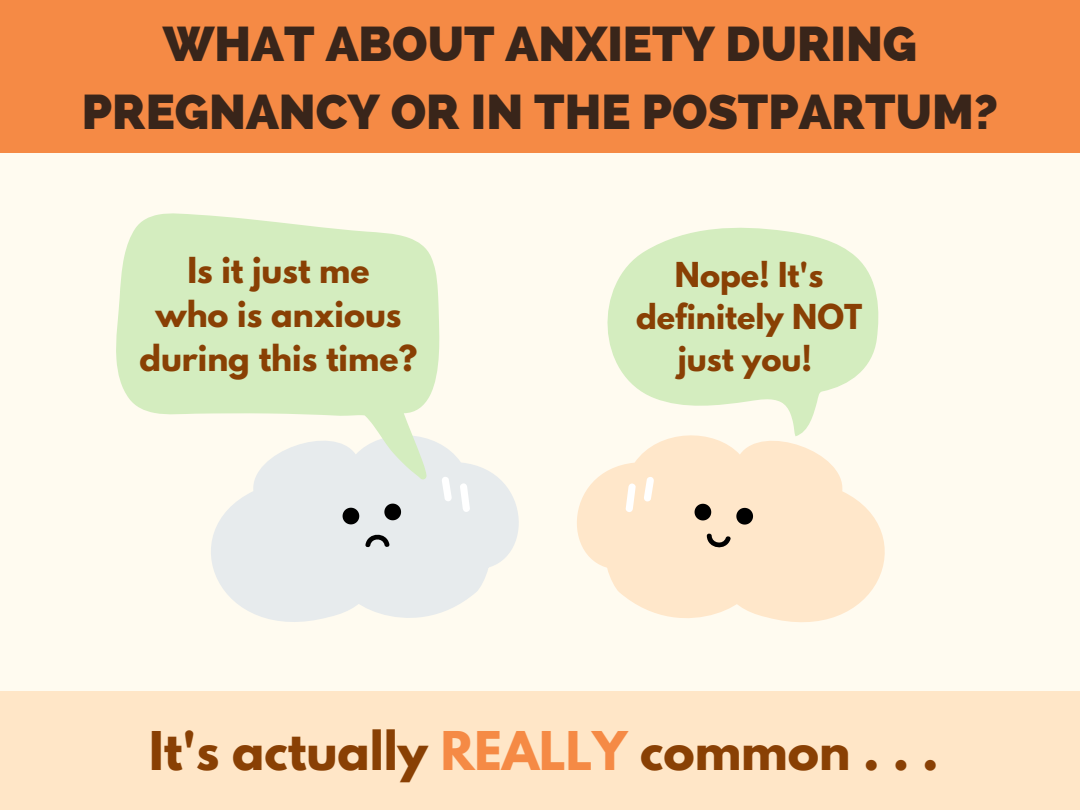
<style>
.page{position:relative;width:1080px;height:810px;background:#fffbf0}
.page>*{position:absolute;margin:0;border:0;box-sizing:border-box;transform-origin:0 0}
.t1{font:800 48.94px/68.4px "Raleway";color:#39251a;text-align:center}
.t2{font:700 48.56px "League Spartan";color:#894004}
.t3{font:700 47.31px "League Spartan";color:#894004}
.t4{font:700 31.75px/44.1px "League Spartan";color:#894004;text-align:center}
.t5{font:700 30.44px/42.2px "League Spartan";color:#894004;text-align:center}
.s1{color:#f58a45}
</style>
<div class="page">
<svg style="left:607px;top:227px;width:272px;height:195px;fill:#d4edbf"></svg>
<svg style="left:211px;top:445px;width:308px;height:177px;fill:#e7ebed"></svg>
<svg style="left:343px;top:508px;width:16px;height:16px"></svg>
<svg style="left:384px;top:504px;width:17px;height:16px"></svg>
<svg style="left:365px;top:531px;width:25px;height:17px"></svg>
<svg style="left:442px;top:476px;width:10px;height:26px"></svg>
<svg style="left:460px;top:483px;width:10px;height:29px"></svg>
<svg style="left:116px;top:213px;width:326px;height:266px;fill:#d4edbf"></svg>
<div style="left:0;top:691px;width:1080px;height:119px;background:#ffe6c7"></div>
<svg style="left:577px;top:422px;width:308px;height:200px;fill:#ffe7ca"></svg>
<svg style="left:736px;top:508px;width:17px;height:17px"></svg>
<svg style="left:695px;top:504px;width:16px;height:16px"></svg>
<svg style="left:707px;top:533px;width:25px;height:19px"></svg>
<svg style="left:644px;top:477px;width:10px;height:25px"></svg>
<svg style="left:625px;top:484px;width:11px;height:28px"></svg>
<div style="left:0;top:0;width:1080px;height:153px;background:#f58a45"></div>
<p class="t1" style="left:82px;top:9px;width:918px">WHAT ABOUT ANXIETY DURING<br>PREGNANCY OR IN THE POSTPARTUM?</p>
<p class="t4" style="left:187px;top:252px;width:184px">Is it just me</p>
<p class="t4" style="left:139px;top:297px;width:279px">who is anxious during this time?</p>
<p class="t5" style="left:636px;top:257px;width:227px">Nope! It's definitely NOT just you!</p>
<p class="t2" style="left:156px;top:727px;width:772px">It's actually <span class="s1">REALLY</span> common…</p>
<p class="t3" style="left:149px;top:727px;width:791px">It's actually <span class="s1">REALLY</span> common . . .</p>
</div>
